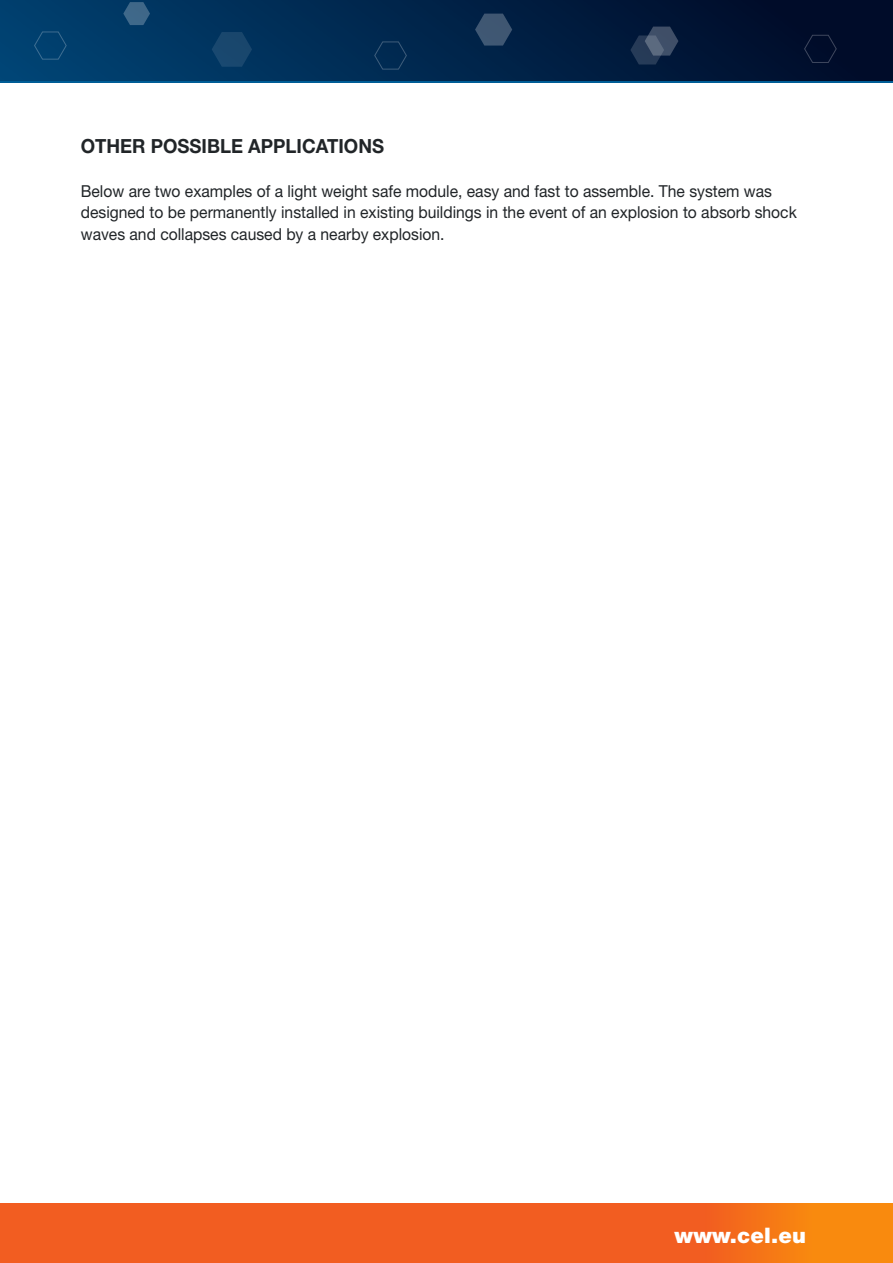
<style>
.page{position:relative;width:893px;height:1263px;background:#fff}
.page>*{position:absolute;margin:0;border:0;box-sizing:border-box;transform-origin:0 0}
.t1{font:900 21.45px "Helvetica Neue";letter-spacing:.01em;color:#fff}
.t2{font:700 19.5px "Helvetica Neue";color:#212528;scale:.95 1}
.t3{font:16.5px/21.8px "Helvetica Neue";color:#212528;scale:.95 1}
</style>
<div class="page">
<div style="left:0;top:1203px;width:893px;height:60px;background:#f25d21"></div>
<div style="left:705px;top:1203px;width:188px;height:60px;background:linear-gradient(to right,#f3651d,#fb950a)"></div>
<div style="left:0;top:0;width:893px;height:83px;background:#005d96"></div>
<div style="left:0;top:0;width:893px;height:81px;background:linear-gradient(to right,#004272,#000824)"></div>
<svg style="left:212px;top:32px;width:40px;height:35px"></svg>
<svg style="left:803px;top:34px;width:34px;height:29px"></svg>
<svg style="left:374px;top:41px;width:33px;height:29px"></svg>
<svg style="left:33px;top:31px;width:34px;height:29px"></svg>
<svg style="left:630px;top:27px;width:48px;height:37px;background:#273b57"></svg>
<svg style="left:123px;top:2px;width:27px;height:23px"></svg>
<svg style="left:475px;top:14px;width:37px;height:32px"></svg>
<p class="t2" style="left:81px;top:134px;width:321px">OTHER POSSIBLE APPLICATIONS</p>
<p class="t3" style="left:81px;top:180px;width:755px">Below are two examples of a light weight safe module, easy and fast to assemble. The system was designed to be permanently installed in existing buildings in the event of an explosion to absorb shock waves and collapses caused by a nearby explosion.</p>
<h1 class="t1" style="left:674px;top:1222px;width:133px">www.cel.eu</h1>
</div>
